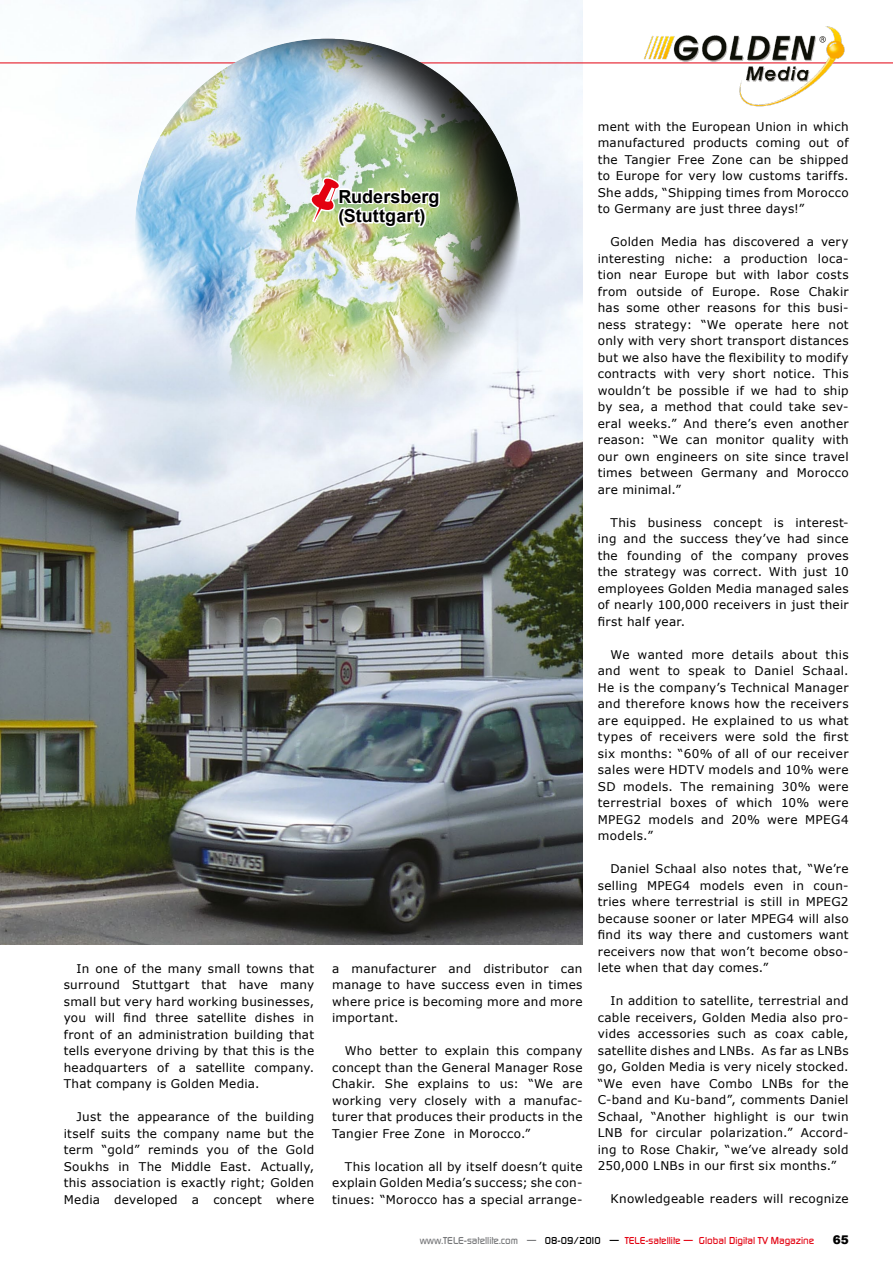
<style>
.page{position:relative;width:893px;height:1263px;background:#fff}
.page>*{position:absolute;margin:0;border:0;box-sizing:border-box;transform-origin:0 0}
.t1{font:700 18px/19.5px "Arial";color:#000}
.t2{font:12px/16.5px "Verdana";letter-spacing:.025em;color:#000;text-align:justify}
.t3{font:900 12px "Arial";color:#000}
.t4{font:500 9.75px "Digital";color:#e30110}
.s1{color:#757678}
.s2{color:#000}
</style>
<div class="page">
<img style="left:0;top:0;width:583px;height:944px">
<hr style="left:0;top:63px;width:893px;height:1px;background:#e30110">
<div style="left:133px;top:38px;width:389px;height:387px;background:#000;opacity:.91"></div>
<img style="left:638px;top:26px;width:212px;height:81px">
<img style="left:296px;top:175px;width:146px;height:84px">
<p class="t2" style="left:64px;top:960px;width:252px;text-indent:13px">In one of the many small towns that surround Stuttgart that have many small but very hard working businesses, you will find three satellite dishes in front of an administration building that tells everyone driving by that this is the headquarters of a satellite company.<br>That company is Golden Media.</p>
<p class="t2" style="left:64px;top:1108px;width:252px;text-indent:13px">Just the appearance of the building itself suits the company name but the term “gold” reminds you of the Gold Soukhs in The Middle East. Actually, this association is exactly right; Golden Media developed a concept where</p>
<h1 class="t1" style="left:338px;top:187px;width:103px">Rudersberg (Stuttgart)</h1>
<p class="t2" style="left:332px;top:960px;width:252px">a manufacturer and distributor can manage to have success even in times where price is becoming more and more important.</p>
<p class="t2" style="left:332px;top:1042px;width:252px;text-indent:13px">Who better to explain this company concept than the General Manager Rose Chakir. She explains to us: “We are working very closely with a manufac&shy;turer that produces their products in the Tangier Free Zone in Morocco.”</p>
<p class="t2" style="left:332px;top:1158px;width:252px;text-indent:13px">This location all by itself doesn’t quite explain Golden Media’s success; she con&shy;tinues: “Morocco has a special arrange-</p>
<p class="t2" style="left:598px;top:118px;width:252px">ment with the European Union in which manufactured products coming out of the Tangier Free Zone can be shipped to Europe for very low customs tariffs.<br>She adds, “Shipping times from Morocco to Germany are just three days!”</p>
<p class="t2" style="left:598px;top:233px;width:252px;text-indent:13px">Golden Media has discovered a very interesting niche: a production loca&shy;tion near Europe but with labor costs from outside of Europe. Rose Chakir has some other reasons for this busi&shy;ness strategy: “We operate here not only with very short transport distances but we also have the flexibility to modify contracts with very short notice. This wouldn’t be possible if we had to ship by sea, a method that could take sev&shy;eral weeks.” And there’s even another reason: “We can monitor quality with our own engineers on site since travel times between Germany and Morocco are minimal.”</p>
<p class="t2" style="left:598px;top:514px;width:252px;text-indent:13px">This business concept is interest&shy;ing and the success they’ve had since the founding of the company proves the strategy was correct. With just 10 employees Golden Media managed sales of nearly 100,000 receivers in just their first half year.</p>
<p class="t2" style="left:598px;top:646px;width:252px;text-indent:13px">We wanted more details about this and went to speak to Daniel Schaal.<br>He is the company’s Technical Manager and therefore knows how the receivers are equipped. He explained to us what types of receivers were sold the first six months: “60% of all of our receiver sales were HDTV models and 10% were SD models. The remaining 30% were terrestrial boxes of which 10% were MPEG2 models and 20% were MPEG4 models.”</p>
<p class="t2" style="left:598px;top:860px;width:252px;text-indent:13px">Daniel Schaal also notes that, “We’re selling MPEG4 models even in coun&shy;tries where terrestrial is still in MPEG2 because sooner or later MPEG4 will also find its way there and customers want receivers now that won’t become obso&shy;lete when that day comes.”</p>
<p class="t2" style="left:598px;top:992px;width:252px;text-indent:13px">In addition to satellite, terrestrial and cable receivers, Golden Media also pro&shy;vides accessories such as coax cable, satellite dishes and LNBs. As far as LNBs go, Golden Media is very nicely stocked. “We even have Combo LNBs for the C-band and Ku-band”, comments Daniel Schaal, “Another highlight is our twin LNB for circular polarization.” Accord&shy;ing to Rose Chakir, “we’ve already sold 250,000 LNBs in our first six months.”</p>
<p class="t2" style="left:610px;top:1190px;width:240px">Knowledgeable readers will recognize</p>
<p class="t4" style="left:420px;top:1235px;width:396px"><span class="s1">www.TELE-satellite.com —</span> <span class="s2">08-09/2010 —</span> TELE-satellite — Global Digital TV Magazine</p>
<p class="t3" style="left:833px;top:1231px;width:18px">65</p>
</div>
